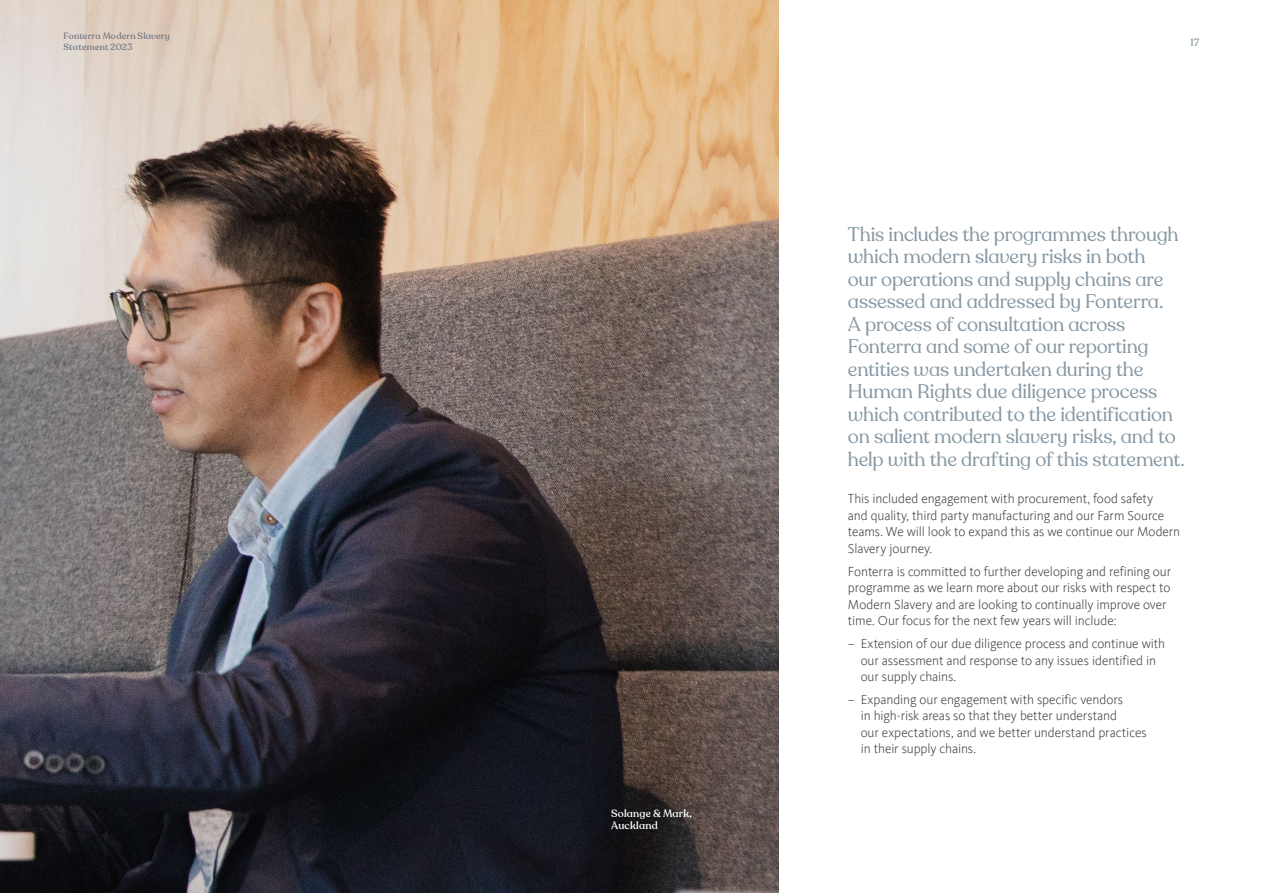
<style>
.page{position:relative;width:1263px;height:893px;background:#fff}
.page>*{position:absolute;margin:0;border:0;box-sizing:border-box;transform-origin:0 0}
.t1{font:19.5px/22.5px "Recoleta Alt";letter-spacing:-.01em;color:#8597a3}
.t2{font:300 13.5px/16.5px "Kievit Offc Pro";letter-spacing:-.01em;color:#3c3c3b}
.t3{font:500 10.5px/12px "Recoleta Alt";letter-spacing:.015em;color:#fff}
.t4{font:500 10.5px "Recoleta Alt";color:#8597a3}
.t5{font:500 9px/10.8px "Recoleta Alt";letter-spacing:.02em;color:#727982}
</style>
<div class="page">
<img style="left:0;top:0;width:778px;height:893px">
<p class="t5" style="left:64px;top:31px;width:108px">Fonterra Modern Slavery<br>Statement 2023</p>
<p class="t3" style="left:611px;top:807px;width:82px">Solange &amp; Mark,<br>Auckland</p>
<p class="t4" style="left:1190px;top:36px;width:10px">17</p>
<p class="t1" style="left:848px;top:223px;width:338px">This includes the programmes through which modern slavery risks in both<br>our operations and supply chains are assessed and addressed by Fonterra.<br>A process of consultation across Fonterra and some of our reporting entities was undertaken during the Human Rights due diligence process which contributed to the identification on salient modern slavery risks, and to help with the drafting of this statement.</p>
<p class="t2" style="left:848px;top:491px;width:334px">This included engagement with procurement, food safety<br>and quality, third party manufacturing and our Farm Source teams. We will look to expand this as we continue our Modern Slavery journey.</p>
<p class="t2" style="left:848px;top:563px;width:325px">Fonterra is committed to further developing and refining our programme as we learn more about our risks with respect to Modern Slavery and are looking to continually improve over time. Our focus for the next few years will include:</p>
<p class="t2" style="left:861px;top:635px;width:306px;text-indent:-13px">– Extension of our due diligence process and continue with our assessment and response to any issues identified in our supply chains.</p>
<p class="t2" style="left:861px;top:691px;width:288px;text-indent:-13px">– Expanding our engagement with specific vendors<br>in high-risk areas so that they better understand<br>our expectations, and we better understand practices in their supply chains.</p>
</div>
